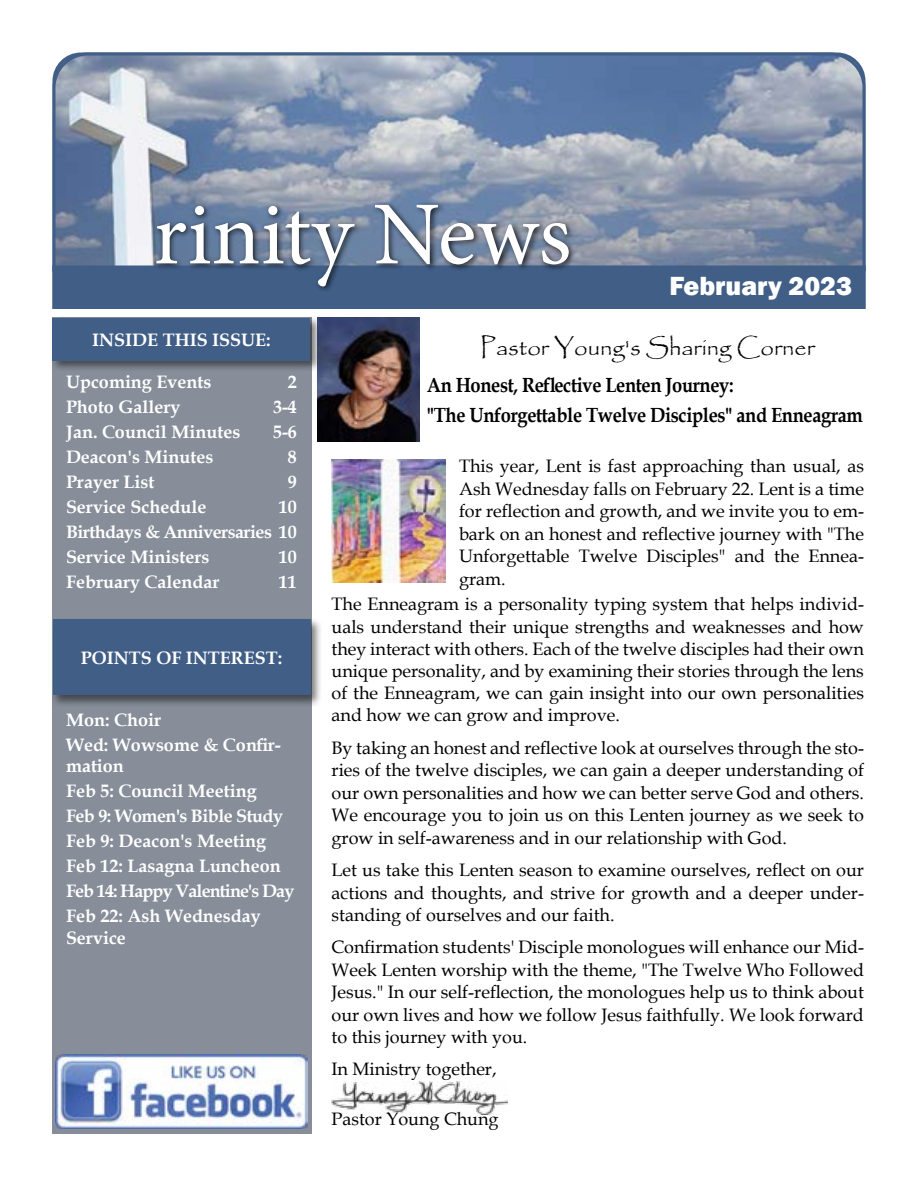
<style>
.page{position:relative;width:918px;height:1188px;background:#fff}
.page>*{position:absolute;margin:0;border:0;box-sizing:border-box;transform-origin:0 0}
.t1{font:90px "Minion Pro";color:#fff}
.t2{font:800 27px "Franklin Gothic";color:#fff}
.t3{font:24px "Papyrus";color:#000}
.t4{font:700 20.4px/30px "Book Antiqua";letter-spacing:-.02em;color:#000;scale:.9 1}
.t5{font:18px/22.5px "Book Antiqua";color:#000;text-align:justify}
.t6{font:700 18px/24.9px "Book Antiqua";color:#fff}
</style>
<div class="page">
<div style="left:52px;top:318px;width:260px;height:816px;background:#878e99"></div>
<div style="left:50px;top:316px;width:272px;height:57px;background:#000;opacity:.5"></div>
<div style="left:52px;top:318px;width:258px;height:43px;background:#415e87"></div>
<div style="left:50px;top:617px;width:272px;height:90px;background:#000;opacity:.5"></div>
<div style="left:53px;top:619px;width:258px;height:76px;background:#415e87"></div>
<img style="left:56px;top:1054px;width:252px;height:75px">
<svg style="left:52px;top:52px;width:814px;height:214px;background:#8b9ab2"></svg>
<div style="left:52px;top:266px;width:814px;height:43px;background:#415e87"></div>
<div style="left:152px;top:202px;width:423px;height:90px;background:#000;opacity:.75"></div>
<img style="left:317px;top:318px;width:103px;height:123px">
<img style="left:332px;top:1081px;width:175px;height:34px">
<img style="left:332px;top:460px;width:114px;height:122px">
<h1 class="t1" style="left:153px;top:174px;width:420px">rinity News</h1>
<h2 class="t2" style="left:669px;top:269px;width:184px">February 2023</h2>
<h2 class="t2" style="left:693px;top:269px;width:90px">August</h2>
<h2 class="t2" style="left:820px;top:269px;width:33px">14</h2>
<p class="t6" style="left:92px;top:327px;width:180px">INSIDE THIS ISSUE:</p>
<p class="t6" style="left:66px;top:370px;width:147px">Upcoming Events</p>
<p class="t6" style="left:288px;top:370px;width:10px">2</p>
<p class="t6" style="left:66px;top:395px;width:116px">Photo Gallery</p>
<p class="t6" style="left:273px;top:395px;width:25px">3-4</p>
<p class="t6" style="left:66px;top:420px;width:176px">Jan. Council Minutes</p>
<p class="t6" style="left:273px;top:420px;width:25px">5-6</p>
<p class="t6" style="left:66px;top:445px;width:149px">Deacon's Minutes</p>
<p class="t6" style="left:288px;top:445px;width:10px">8</p>
<p class="t6" style="left:66px;top:470px;width:90px">Prayer List</p>
<p class="t6" style="left:288px;top:470px;width:10px">9</p>
<p class="t6" style="left:66px;top:495px;width:142px">Service Schedule</p>
<p class="t6" style="left:66px;top:495px;width:232px;text-align:justify;text-indent:213px">10<br>Birthdays &amp; Anniversaries 10<br>Service Ministers</p>
<p class="t6" style="left:279px;top:545px;width:19px">10</p>
<p class="t6" style="left:66px;top:570px;width:155px">February Calendar</p>
<p class="t6" style="left:279px;top:570px;width:19px">11</p>
<p class="t6" style="left:81px;top:645px;width:203px">POINTS OF INTEREST:</p>
<p class="t6" style="left:66px;top:707px;width:216px">Mon: Choir<br>Wed: Wowsome &amp; Confir-</p>
<p class="t6" style="left:66px;top:754px;width:230px">mation<br>Feb 5: Council Meeting<br>Feb 9: Women's Bible Study<br>Feb 9: Deacon's Meeting<br>Feb 12: Lasagna Luncheon<br>Feb 14: Happy Valentine's Day<br>Feb 22: Ash Wednesday</p>
<p class="t6" style="left:66px;top:925px;width:61px">Service</p>
<h3 class="t3" style="left:480px;top:333px;width:336px">Pastor Young's Sharing Corner</h3>
<p class="t4" style="left:427px;top:370px;width:486px">An Honest, Reflective Lenten Journey:<br>"The Unforgettable Twelve Disciples" and Enneagram</p>
<p class="t5" style="left:459px;top:454px;width:407px">This year, Lent is fast approaching than usual, as Ash Wednesday falls on February 22. Lent is a time for reflection and growth, and we invite you to em&shy;bark on an honest and reflective journey with "The Unforgettable Twelve Disciples" and the Ennea&shy;gram.</p>
<p class="t5" style="left:332px;top:593px;width:534px">The Enneagram is a personality typing system that helps individ&shy;uals understand their unique strengths and weaknesses and how they interact with others. Each of the twelve disciples had their own unique personality, and by examining their stories through the lens of the Enneagram, we can gain insight into our own personalities and how we can grow and improve.</p>
<p class="t5" style="left:332px;top:736px;width:534px">By taking an honest and reflective look at ourselves through the sto&shy;ries of the twelve disciples, we can gain a deeper understanding of our own personalities and how we can better serve God and others.<br>We encourage you to join us on this Lenten journey as we seek to grow in self-awareness and in our relationship with God.</p>
<p class="t5" style="left:332px;top:858px;width:534px">Let us take this Lenten season to examine ourselves, reflect on our actions and thoughts, and strive for growth and a deeper under&shy;standing of ourselves and our faith.</p>
<p class="t5" style="left:332px;top:936px;width:534px">Confirmation students' Disciple monologues will enhance our Mid-Week Lenten worship with the theme, "The Twelve Who Followed Jesus." In our self-reflection, the monologues help us to think about our own lives and how we follow Jesus faithfully. We look forward to this journey with you.</p>
<p class="t5" style="left:332px;top:1057px;width:167px">In Ministry together,</p>
<p class="t5" style="left:332px;top:1107px;width:169px">Pastor Young Chung</p>
</div>
